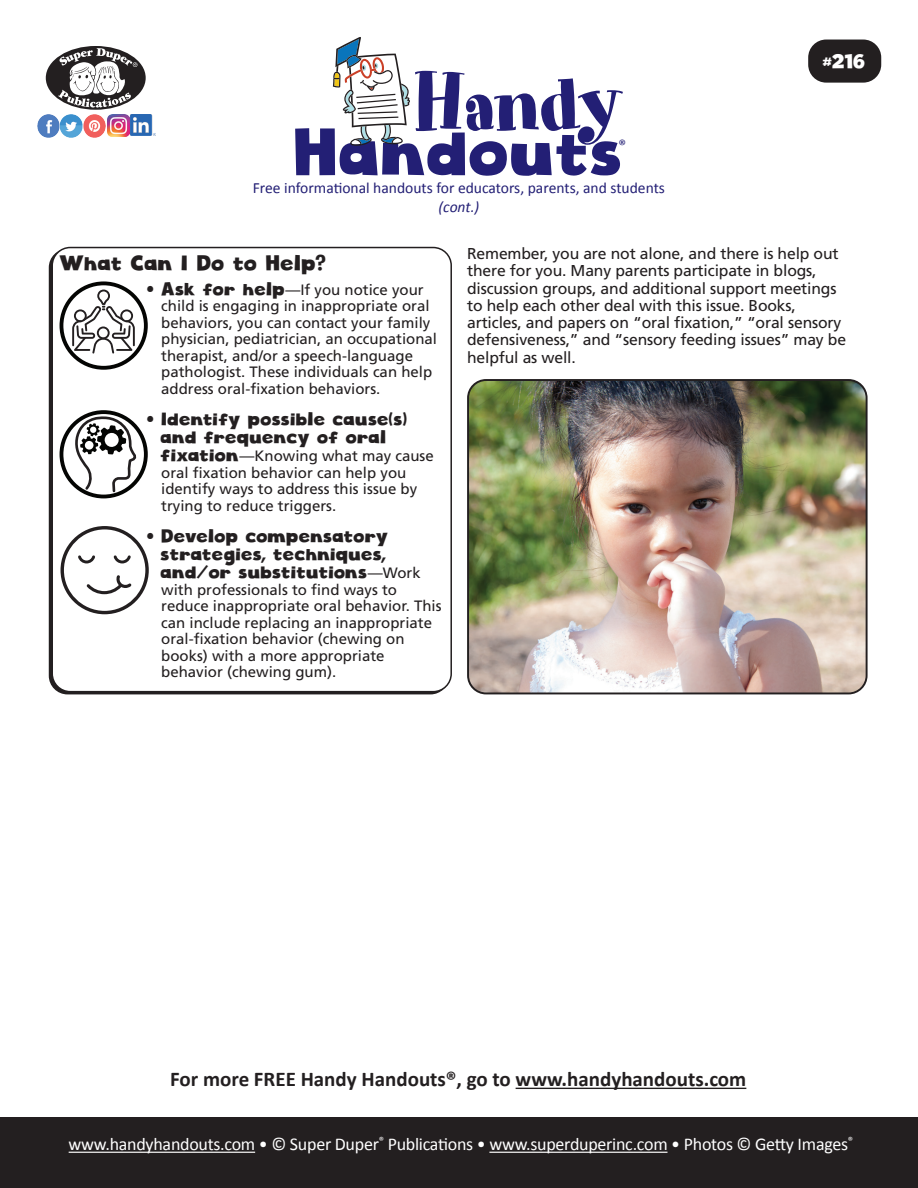
<style>
.page{position:relative;width:918px;height:1188px;background:#fff}
.page>*{position:absolute;margin:0;border:0;box-sizing:border-box;transform-origin:0 0}
.t1{font:79.2px "Art Department JNL";letter-spacing:-.03em;color:#231f75}
.t2{font:64.8px "Cloudy Witha Chanceof Love";color:#231f75}
.HH_TEXT{font:700 21px "Calibri";color:#231f20}
.HH_TEXT-2{font:21px "Cloudy Witha Chanceof Love";color:#231f20}
.t3{font:19.5px "Cloudy Witha Chanceof Love";color:#fff}
.HH_TEXT-3{font:18px/18px "Cloudy Witha Chanceof Love";color:#231f20;text-align:center}
.t4{font:18px "Calibri";letter-spacing:-.015em;color:#fff}
.HH_TEXT-4{font:15.75px/17.2px "Frutiger";letter-spacing:-.01em;color:#231f20}
.t5{font:15.6px "Calibri";color:#231f75}
.t6{font:italic 15.6px "Calibri";color:#231f75}
.t7{font:15.15px "Calibri";color:#231f75}
.HH_TEXT-5{font:15px/16.5px "Frutiger";color:#231f20}
.s1{font-family:"Cloudy Witha Chanceof Love";font-size:18px}
.s2{font-family:"Frutiger";font-size:15px}
</style>
<div class="page">
<div style="left:52px;top:247px;width:400px;height:445px;border:2px solid #231f20;border-radius:18px"></div>
<div style="left:808px;top:40px;width:73px;height:43px;background:#231f20;border-radius:18px"></div>
<div style="left:46px;top:46px;width:100px;height:64px;background:#231f20;border-radius:50%"></div>
<svg style="left:58px;top:48px;width:80px;height:60px"></svg>
<img style="left:37px;top:115px;width:92px;height:22px">
<img style="left:131px;top:115px;width:24px;height:21px">
<hr style="left:516px;top:1088px;width:230px;height:1px;background:#231f20">
<div style="left:0;top:1118px;width:918px;height:70px;background:#231f20"></div>
<hr style="left:69px;top:1152px;width:186px;height:1px;background:#fff">
<hr style="left:489px;top:1152px;width:179px;height:1px;background:#fff">
<img style="left:468px;top:382px;width:397px;height:311px">
<div style="left:467px;top:379px;width:401px;height:315px;border:2px solid #231f20;border-radius:18px"></div>
<svg style="left:333px;top:37px;width:77px;height:109px"></svg>
<svg style="left:72px;top:289px;width:63px;height:65px"></svg>
<div style="left:60px;top:281px;width:88px;height:89px;border:4px solid #040503;border-radius:50%"></div>
<svg style="left:61px;top:413px;width:88px;height:282px"></svg>
<p class="t1" style="left:412px;top:56px;width:213px">Handy</p>
<p class="t5" style="left:253px;top:177px;width:414px">Free informational handouts for educators, parents, and students</p>
<p class="t6" style="left:439px;top:196px;width:42px">(cont.)</p>
<p class="t2" style="left:296px;top:112px;width:331px">Handouts</p>
<p class="t7" style="left:618px;top:135px;width:9px">®</p>
<p class="t3" style="left:823px;top:49px;width:44px">#216</p>
<p class="HH_TEXT-2" style="left:60px;top:250px;width:268px">What Can I Do to Help?</p>
<p class="HH_TEXT-5" style="left:161px;top:281px;width:277px;text-indent:-14px"><span class="s1">• Ask for help</span>—If you notice your child is engaging in inappropriate oral behaviors, you can contact your family physician, pediatrician, an occupational therapist, and/or a speech-language pathologist. These individuals can help address oral-fixation behaviors.</p>
<p class="HH_TEXT-3" style="left:148px;top:411px;width:262px">• Identify possible cause(s) and frequency of oral</p>
<p class="HH_TEXT-5" style="left:161px;top:448px;width:274px"><span class="s1">fixation</span>—Knowing what may cause oral fixation behavior can help you identify ways to address this issue by trying to reduce triggers.</p>
<p class="HH_TEXT-3" style="left:161px;top:528px;width:261px;text-align:left;text-indent:-14px">• Develop compensatory strategies, techniques, and/or substitutions<span class="s2">—Work</span></p>
<p class="HH_TEXT-5" style="left:161px;top:581px;width:282px">with professionals to find ways to reduce inappropriate oral behavior. This can include replacing an inappropriate oral-fixation behavior (chewing on books) with a more appropriate behavior (chewing gum).</p>
<p class="HH_TEXT-4" style="left:467px;top:245px;width:381px">Remember, you are not alone, and there is help out there for you. Many parents participate in blogs, discussion groups, and additional support meetings to help each other deal with this issue. Books, articles, and papers on “oral fixation,” “oral sensory defensiveness,” and “sensory feeding issues” may be helpful as well.</p>
<p class="HH_TEXT" style="left:170px;top:1064px;width:578px">For more FREE Handy Handouts®, go to www.handyhandouts.com</p>
<p class="t4" style="left:69px;top:1132px;width:786px">www.handyhandouts.com • © Super Duper<sup>®</sup> Publications • www.superduperinc.com • Photos © Getty Images<sup>®</sup></p>
</div>
